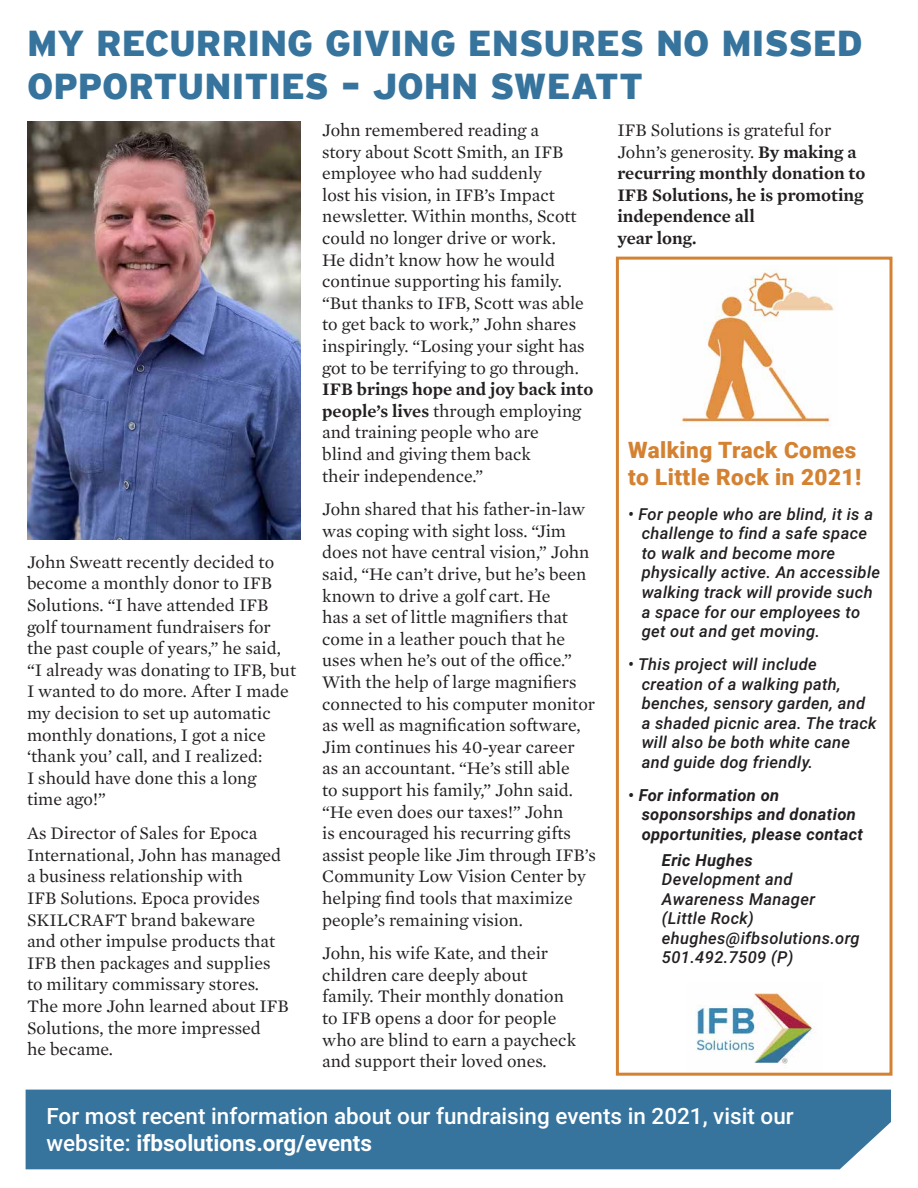
<style>
.page{position:relative;width:918px;height:1188px;background:#fff}
.page>*{position:absolute;margin:0;border:0;box-sizing:border-box;transform-origin:0 0}
.t1{font:900 36px/43.2px "Interstate";color:#36749e}
.t2{font:500 22.5px/27px "Roboto";color:#fff}
.t3{font:900 22.5px/27px "Roboto";letter-spacing:.02em;color:#d48232}
.t4{font:18px/21.6px "Mercury Text G1";color:#231f20}
.t5{font:600 18px/21.6px "Mercury Text G1";color:#231f20}
.t6{font:italic 500 16.5px/19.5px "Roboto";letter-spacing:.02em;color:#231f20}
.t7{font:italic 700 16.5px/19.5px "Roboto";letter-spacing:.02em;color:#231f20}
.s1{font-weight:600}
.s2{font-weight:400}
.s3{font-weight:700}
</style>
<div class="page">
<img style="left:27px;top:122px;width:274px;height:418px">
<div style="left:26px;top:1090px;width:865px;height:79px;background:#36749e"></div>
<img style="left:695px;top:993px;width:120px;height:71px">
<div style="left:616px;top:257px;width:277px;height:819px;border:3px solid #d48232"></div>
<img style="left:680px;top:270px;width:154px;height:156px">
<h1 class="t1" style="left:27px;top:21px;width:837px">MY RECURRING GIVING ENSURES NO MISSED<br>OPPORTUNITIES – JOHN SWEATT</h1>
<p class="t4" style="left:27px;top:550px;width:271px">John Sweatt recently decided to become a monthly donor to IFB<br>Solutions. “I have attended IFB golf tournament fundraisers for the past couple of years,” he said, “I already was donating to IFB, but<br>I wanted to do more. After I made my decision to set up automatic monthly donations, I got a nice ‘thank you’ call, and I realized:<br>I should have done this a long<br>time ago!”</p>
<p class="t4" style="left:27px;top:821px;width:264px">As Director of Sales for Epoca<br>International, John has managed a business relationship with<br>IFB Solutions. Epoca provides<br>SKILCRAFT brand bakeware<br>and other impulse products that<br>IFB then packages and supplies to military commissary stores.<br>The more John learned about IFB<br>Solutions, the more impressed<br>he became.</p>
<p class="t4" style="left:322px;top:118px;width:264px">John remembered reading a<br>story about Scott Smith, an IFB employee who had suddenly<br>lost his vision, in IFB’s Impact newsletter. Within months, Scott could no longer drive or work.<br>He didn’t know how he would continue supporting his family. “But thanks to IFB, Scott was able to get back to work,” John shares inspiringly. “Losing your sight has got to be terrifying to go through.</p>
<p class="t4" style="left:322px;top:377px;width:273px"><span class="s1">IFB brings hope and joy back into people’s lives</span> through employing and training people who are<br>blind and giving them back<br>their independence.”</p>
<p class="t4" style="left:322px;top:497px;width:275px">John shared that his father-in-law was coping with sight loss. “Jim does not have central vision,” John said, “He can’t drive, but he’s been known to drive a golf cart. He<br>has a set of little magnifiers that come in a leather pouch that he uses when he’s out of the office.”<br>With the help of large magnifiers connected to his computer monitor as well as magnification software,<br>Jim continues his 40-year career<br>as an accountant. “He’s still able<br>to support his family,” John said. “He even does our taxes!” John<br>is encouraged his recurring gifts assist people like Jim through IFB’s<br>Community Low Vision Center by helping find tools that maximize people’s remaining vision.</p>
<p class="t4" style="left:322px;top:941px;width:255px">John, his wife Kate, and their children care deeply about family. Their monthly donation to IFB opens a door for people who are blind to earn a paycheck and support their loved ones.</p>
<p class="t5" style="left:617px;top:118px;width:249px"><span class="s2">IFB Solutions is grateful for<br>John’s generosity.</span> By making a recurring monthly donation to<br>IFB Solutions, he is promoting independence all<br>year long.</p>
<p class="t3" style="left:628px;top:436px;width:235px">Walking Track Comes to Little Rock in 2021!</p>
<p class="t6" style="left:642px;top:504px;width:240px;text-indent:-13px">• For people who are blind, it is a challenge to find a safe space to walk and become more physically active. An accessible walking track will provide such a space for our employees to get out and get moving.</p>
<p class="t6" style="left:642px;top:654px;width:236px;text-indent:-13px">• This project will include creation of a walking path, benches, sensory garden, and a shaded picnic area. The track will also be both white cane and guide dog friendly.</p>
<p class="t7" style="left:642px;top:784px;width:223px;text-indent:-13px">• For information on soponsorships and donation opportunities, please contact</p>
<p class="t7" style="left:662px;top:850px;width:92px">Eric Hughes</p>
<p class="t6" style="left:662px;top:869px;width:199px">Development and<br>Awareness Manager (Little Rock) ehughes@ifbsolutions.org<br>501.492.7509 (P)</p>
<p class="t2" style="left:46px;top:1102px;width:749px">For most recent information about our fundraising events in 2021, visit our website: <span class="s3">ifbsolutions.org/events</span></p>
</div>
